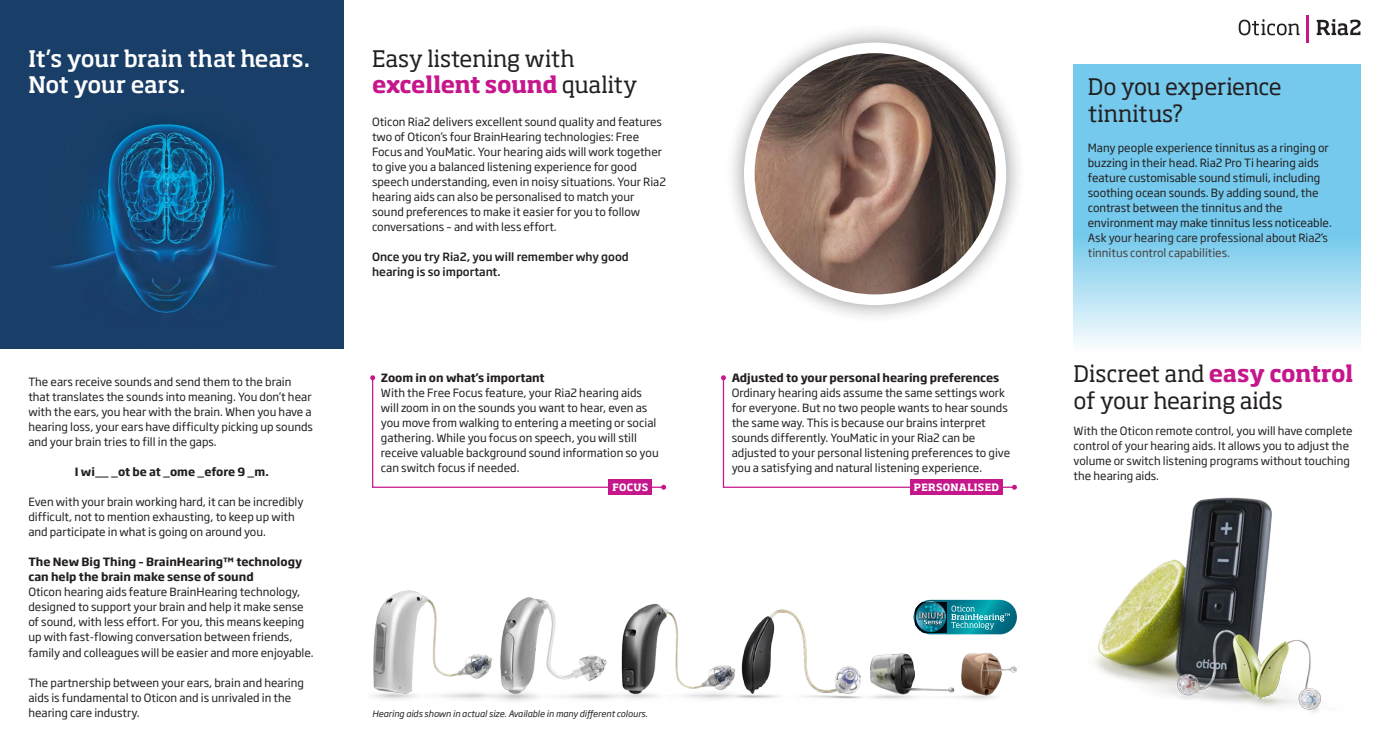
<style>
.page{position:relative;width:1389px;height:745px;background:#fff}
.page>*{position:absolute;margin:0;border:0;box-sizing:border-box;transform-origin:0 0}
.t1{font:22.5px/26.2px "Soho Pro";letter-spacing:-.005em;color:#231f20}
.t2{font:500 22.5px/26.2px "Soho Pro";letter-spacing:-.01em;color:#fff}
.t3{font:11.25px/15px "Soho Gothic Pro";color:#231f20}
.t4{font:700 11.25px/15px "Soho Gothic Pro";color:#231f20}
.t5{font:500 11.25px/15px "Soho Gothic Pro";color:#231f20}
.t6{font:700 10px "Soho Pro";letter-spacing:.03em;color:#fff}
.t7{font:italic 8.75px "Soho Gothic Pro";color:#231f20}
.s1{font-weight:700;color:#c5168c}
</style>
<div class="page">
<svg style="left:1239px;top:19px;width:61px;height:16px"></svg>
<hr style="left:1307px;top:15px;width:2px;height:28px;background:#c5168c">
<svg style="left:1317px;top:19px;width:44px;height:16px"></svg>
<img style="left:1094px;top:497px;width:227px;height:216px">
<div style="left:724px;top:23px;width:302px;height:301px;background:#231f20;opacity:.5"></div>
<div style="left:744px;top:43px;width:262px;height:262px;background:#fff;border-radius:50%"></div>
<img style="left:755px;top:53px;width:241px;height:241px;border-radius:120px">
<img style="left:0;top:0;width:344px;height:348px">
<img style="left:519px;top:597px;width:78px;height:104px">
<img style="left:597px;top:603px;width:126px;height:92px">
<img style="left:373px;top:590px;width:146px;height:111px">
<img style="left:972px;top:611px;width:45px;height:89px">
<img style="left:880px;top:614px;width:92px;height:85px">
<img style="left:723px;top:609px;width:157px;height:92px">
<svg style="left:914px;top:599px;width:103px;height:35px"></svg>
<svg style="left:914px;top:601px;width:96px;height:33px;background:#298c9b"></svg>
<svg style="left:370px;top:375px;width:296px;height:114px"></svg>
<div style="left:609px;top:479px;width:43px;height:16px;background:#c5168c"></div>
<div style="left:910px;top:479px;width:93px;height:16px;background:#c5168c"></div>
<svg style="left:721px;top:375px;width:296px;height:114px"></svg>
<svg style="left:1074px;top:64px;width:287px;height:281px;background:#8dd2ef"></svg>
<h1 class="t2" style="left:28px;top:44px;width:283px">It’s your brain that hears.<br>Not your ears.</h1>
<p class="t3" style="left:28px;top:373px;width:286px">The ears receive sounds and send them to the brain that translates the sounds into meaning. You don’t hear with the ears, you hear with the brain. When you have a hearing loss, your ears have difficulty picking up sounds and your brain tries to fill in the gaps.</p>
<p class="t4" style="left:75px;top:463px;width:195px">I wi__ _ot be at _ome _efore 9 _m.</p>
<p class="t3" style="left:28px;top:493px;width:277px">Even with your brain working hard, it can be incredibly difficult, not to mention exhausting, to keep up with and participate in what is going on around you.</p>
<p class="t4" style="left:28px;top:553px;width:275px">The New Big Thing – BrainHearing™ technology can help the brain make sense of sound</p>
<p class="t3" style="left:28px;top:583px;width:287px">Oticon hearing aids feature BrainHearing technology, designed to support your brain and help it make sense of sound, with less effort. For you, this means keeping up with fast-flowing conversation between friends, family and colleagues will be easier and more enjoyable.</p>
<p class="t3" style="left:28px;top:673px;width:277px">The partnership between your ears, brain and hearing aids is fundamental to Oticon and is unrivaled in the hearing care industry.</p>
<h1 class="t1" style="left:372px;top:45px;width:267px">Easy listening with <span class="s1">excellent sound</span> quality</h1>
<p class="t3" style="left:372px;top:113px;width:296px">Oticon Ria2 delivers excellent sound quality and features two of Oticon’s four BrainHearing technologies: Free Focus and YouMatic. Your hearing aids will work together to give you a balanced listening experience for good speech understanding, even in noisy situations. Your Ria2 hearing aids can also be personalised to match your sound preferences to make it easier for you to follow conversations – and with less effort.</p>
<p class="t5" style="left:372px;top:248px;width:258px">Once you try Ria2, you will remember why good hearing is so important.</p>
<p class="t4" style="left:732px;top:369px;width:269px">Adjusted to your personal hearing preferences</p>
<p class="t3" style="left:732px;top:384px;width:280px">Ordinary hearing aids assume the same settings work for everyone. But no two people wants to hear sounds the same way. This is because our brains interpret sounds differently. YouMatic in your Ria2 can be adjusted to your personal listening preferences to give you a satisfying and natural listening experience.</p>
<p class="t4" style="left:381px;top:369px;width:165px">Zoom in on what’s important</p>
<p class="t3" style="left:381px;top:384px;width:279px">With the Free Focus feature, your Ria2 hearing aids will zoom in on the sounds you want to hear, even as you move from walking to entering a meeting or social gathering. While you focus on speech, you will still receive valuable background sound information so you can switch focus if needed.</p>
<p class="t6" style="left:612px;top:480px;width:37px">FOCUS</p>
<p class="t6" style="left:914px;top:480px;width:87px">PERSONALISED</p>
<p class="t7" style="left:372px;top:706px;width:277px">Hearing aids shown in actual size. Available in many different colours.</p>
<h1 class="t1" style="left:1088px;top:73px;width:195px">Do you experience tinnitus?</h1>
<p class="t3" style="left:1088px;top:139px;width:246px">Many people experience tinnitus as a ringing or buzzing in their head. Ria2 Pro Ti hearing aids feature customisable sound stimuli, including soothing ocean sounds. By adding sound, the contrast between the tinnitus and the environment may make tinnitus less noticeable.<br>Ask your hearing care professional about Ria2’s tinnitus control capabilities.</p>
<h1 class="t1" style="left:1074px;top:360px;width:281px">Discreet and <span class="s1">easy control </span>of your hearing aids</h1>
<p class="t3" style="left:1074px;top:422px;width:281px">With the Oticon remote control, you will have complete control of your hearing aids. It allows you to adjust the volume or switch listening programs without touching the hearing aids.</p>
</div>
